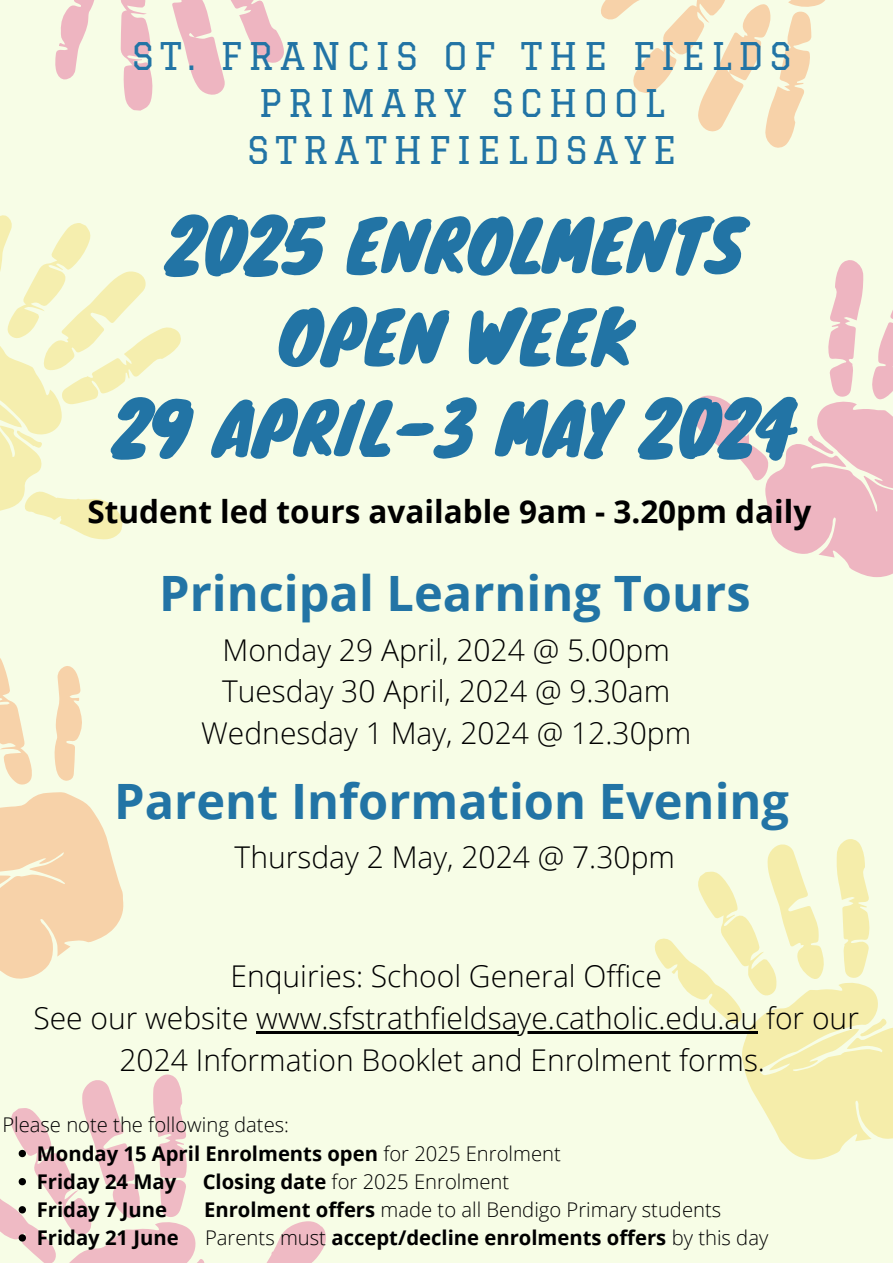
<style>
.page{position:relative;width:893px;height:1263px;background:#f7fde6}
.page>*{position:absolute;margin:0;border:0;box-sizing:border-box;transform-origin:0 0}
.t1{font:69.3px/91.3px "Knewave";color:#2274a5;text-align:center}
.t2{font:700 48.75px "Open Sans";color:#2274a5}
.t3{font:37.28px/47.2px "Graduate";letter-spacing:.16em;color:#2274a5;text-align:center}
.t4{font:700 31.5px "Open Sans";color:#000}
.t5{font:300 30px/41.6px "Open Sans";color:#000;text-align:center}
.t6{font:700 20.25px "Open Sans";color:#000}
.t7{font:300 20.25px "Open Sans";color:#000}
.s1{font-weight:300}
.s2{font-weight:700}
</style>
<div class="page">
<svg style="left:0;top:215px;width:181px;height:325px"></svg>
<svg style="left:652px;top:839px;width:241px;height:321px"></svg>
<svg style="left:691px;top:260px;width:202px;height:317px"></svg>
<svg style="left:55px;top:0;width:229px;height:111px"></svg>
<svg style="left:0;top:658px;width:124px;height:321px"></svg>
<svg style="left:601px;top:0;width:224px;height:148px"></svg>
<hr style="left:256px;top:1031px;width:502px;height:2px;background:#000">
<svg style="left:0;top:1074px;width:326px;height:189px"></svg>
<p class="t3" style="left:132px;top:32px;width:661px">ST. FRANCIS OF THE FIELDS<br>PRIMARY SCHOOL<br>STRATHFIELDSAYE</p>
<p class="t1" style="left:112px;top:197px;width:686px">2025 ENROLMENTS<br>OPEN WEEK<br>29 APRIL-3 MAY 2024</p>
<h1 class="t4" style="left:88px;top:490px;width:725px">Student led tours available 9am - 3.20pm daily</h1>
<p class="t2" style="left:159px;top:559px;width:593px">Principal Learning Tours</p>
<h4 class="t5" style="left:201px;top:628px;width:491px">Monday 29 April, 2024 @ 5.00pm<br>Tuesday 30 April, 2024 @ 9.30am<br>Wednesday 1 May, 2024 @ 12.30pm</h4>
<h2 class="t2" style="left:114px;top:767px;width:676px">Parent Information Evening</h2>
<p class="t5" style="left:235px;top:836px;width:442px">Thursday 2 May, 2024 @ 7.30pm</p>
<h3 class="t5" style="left:33px;top:955px;width:827px">Enquiries: School General Office<br>See our website www.sfstrathfieldsaye.catholic.edu.au for our</h3>
<p class="t5" style="left:119px;top:1038px;width:647px">2024 Information Booklet and Enrolment forms.</p>
<h5 class="t7" style="left:2px;top:1111px;width:288px">Please note the following dates:</h5>
<h2 class="t6" style="left:37px;top:1139px;width:525px">Monday 15 April Enrolments open <span class="s1">for 2025 Enrolment</span></h2>
<p class="t6" style="left:37px;top:1167px;width:141px">Friday 24 May</p>
<p class="t7" style="left:203px;top:1167px;width:308px"><span class="s2">Closing date</span> for 2025 Enrolment</p>
<h5 class="t6" style="left:37px;top:1195px;width:132px">Friday 7 June</h5>
<h5 class="t7" style="left:204px;top:1195px;width:518px"><span class="s2">Enrolment offers</span> made to all Bendigo Primary students</h5>
<h5 class="t6" style="left:37px;top:1223px;width:143px">Friday 21 June</h5>
<h5 class="t6" style="left:205px;top:1223px;width:565px"><span class="s1">Parents must</span> accept/decline enrolments offers <span class="s1">by this day</span></h5>
</div>
